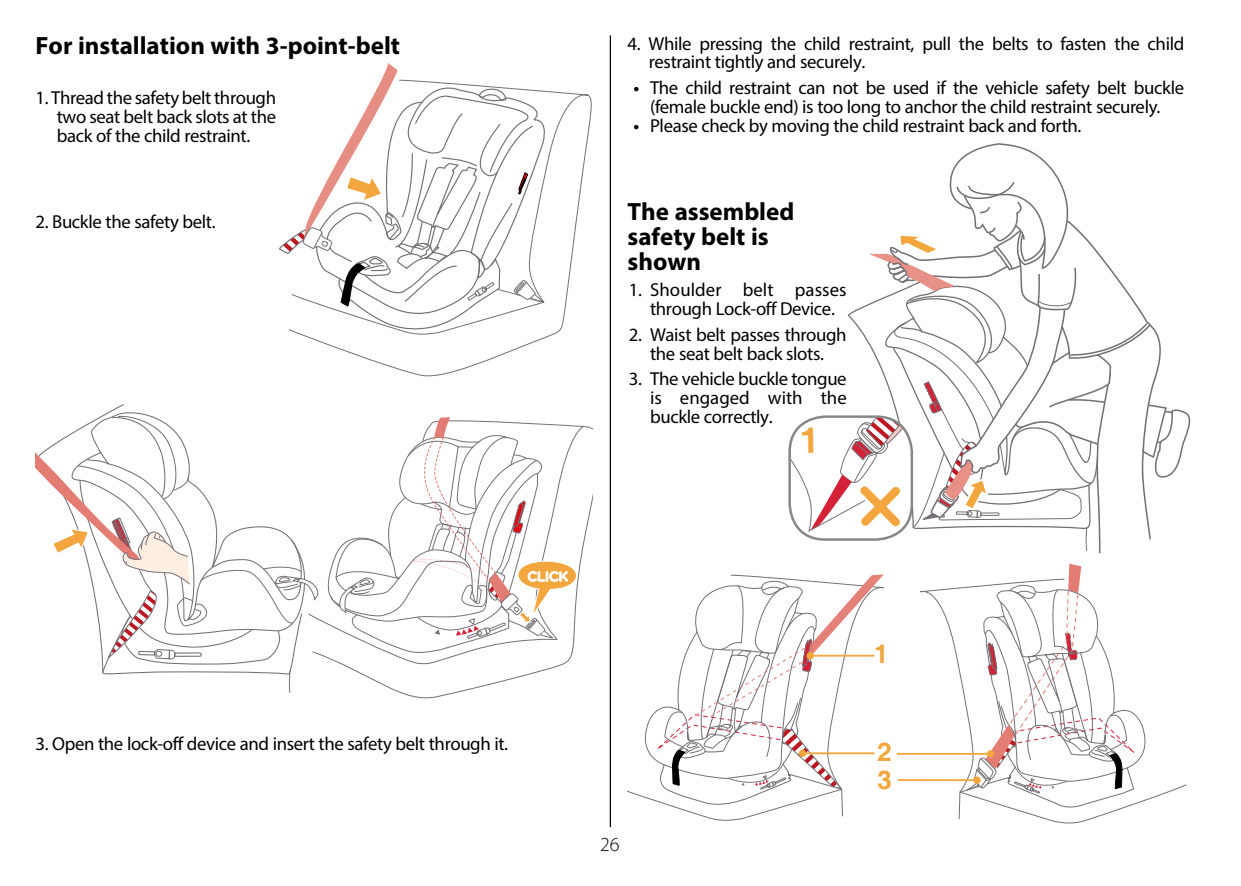
<style>
.page{position:relative;width:1241px;height:886px;background:#fff}
.page>*{position:absolute;margin:0;border:0;box-sizing:border-box;transform-origin:0 0}
.t1{font:700 25.75px/27.5px "Helvetica";color:#f2a63d}
.t2{font:700 25px/25px "Myriad Pro";color:#000}
.t3{font:300 20px "Myriad Pro";color:#000}
.t4{font:18.75px/18.8px "Myriad Pro";letter-spacing:-.02em;color:#000;text-align:center}
.s1{font-weight:600}
</style>
<div class="page">
<hr style="left:609px;top:35px;width:2px;height:792px;background:#000">
<svg style="left:312px;top:95px;width:280px;height:282px"></svg>
<svg style="left:548px;top:91px;width:41px;height:247px"></svg>
<svg style="left:279px;top:63px;width:269px;height:276px"></svg>
<svg style="left:35px;top:415px;width:273px;height:278px"></svg>
<svg style="left:312px;top:426px;width:280px;height:273px"></svg>
<svg style="left:326px;top:417px;width:251px;height:238px"></svg>
<svg style="left:919px;top:587px;width:267px;height:237px"></svg>
<hr style="left:896px;top:753px;width:94px;height:2px;background:#f2a63d">
<hr style="left:897px;top:779px;width:79px;height:2px;background:#f2a63d">
<svg style="left:958px;top:564px;width:194px;height:255px"></svg>
<svg style="left:636px;top:574px;width:248px;height:242px"></svg>
<svg style="left:789px;top:144px;width:402px;height:409px"></svg>
<h2 class="t2" style="left:35px;top:32px;width:366px">For installation with 3-point-belt</h2>
<p class="t4" style="left:57px;top:88px;width:221px;text-align:justify;text-indent:-21px">1. Thread the safety belt through two seat belt back slots at the back of the child restraint.</p>
<p class="t4" style="left:35px;top:212px;width:182px">2. Buckle the safety belt.</p>
<p class="t4" style="left:35px;top:734px;width:474px">3. Open the lock-off device and insert the safety belt through it.</p>
<p class="t4" style="left:648px;top:34px;width:537px;text-align:left;text-indent:-21px">4. While pressing the child restraint, pull the belts to fasten the child restraint tightly and securely.</p>
<p class="t4" style="left:633px;top:78px;width:552px"><span class="s1">•</span> The child restraint can not be used if the vehicle safety belt buckle (female buckle end) is too long to anchor the child restraint securely.</p>
<p class="t4" style="left:633px;top:116px;width:449px"><span class="s1">•</span> Please check by moving the child restraint back and forth.</p>
<h2 class="t2" style="left:627px;top:199px;width:168px">The assembled safety belt is shown</h2>
<p class="t4" style="left:628px;top:280px;width:219px">1. Shoulder belt passes through Lock-off Device.</p>
<p class="t4" style="left:628px;top:325px;width:219px">2. Waist belt passes through the seat belt back slots.</p>
<p class="t4" style="left:650px;top:369px;width:198px;text-align:justify;text-indent:-21px">3. The vehicle buckle tongue is engaged with the buckle correctly.</p>
<p class="t3" style="left:600px;top:833px;width:21px">26</p>
<h1 class="t1" style="left:874px;top:641px;width:16px">1</h1>
<h1 class="t1" style="left:877px;top:739px;width:16px">2<br>3</h1>
</div>
